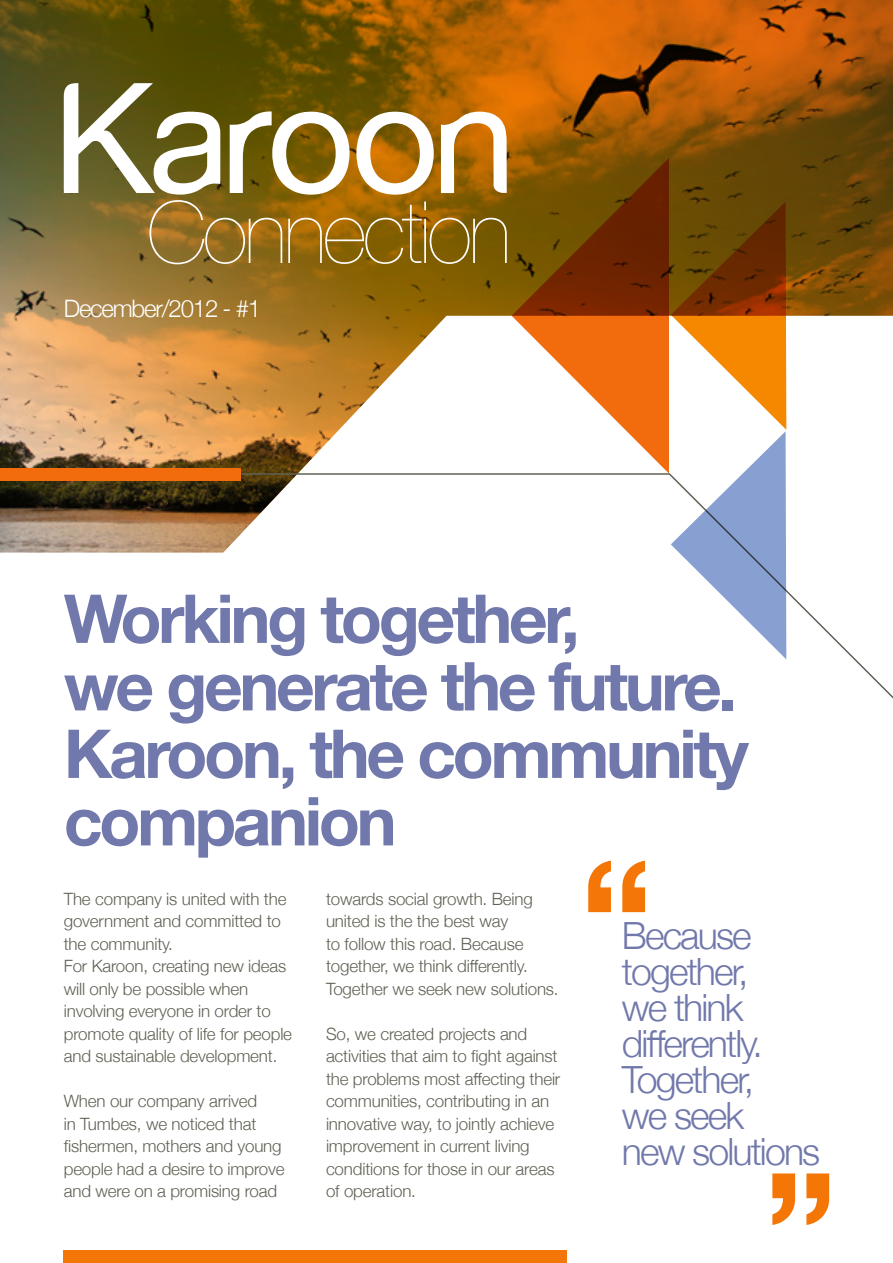
<style>
.page{position:relative;width:893px;height:1263px;background:#fff}
.page>*{position:absolute;margin:0;border:0;box-sizing:border-box;transform-origin:0 0}
.t1{font:700 67.5px/67.5px "Helvetica Neue";letter-spacing:-.05em;color:#7178ab}
.t2{font:300 37.5px/36px "Helvetica Neue";letter-spacing:-.05em;color:#7178ab}
.t3{font:300 24px "Helvetica Neue";letter-spacing:-.05em;color:#fff}
.t4{font:300 16.95px/22.5px "Helvetica Neue";letter-spacing:-.01em;color:#606154}
</style>
<div class="page">
<img style="left:0;top:0;width:893px;height:472px">
<svg style="left:0;top:472px;width:893px;height:227px"></svg>
<div style="left:0;top:468px;width:241px;height:12px;background:#f26c0d"></div>
<svg style="left:512px;top:158px;width:157px;height:316px"></svg>
<svg style="left:671px;top:202px;width:115px;height:457px"></svg>
<svg style="left:588px;top:861px;width:57px;height:51px"></svg>
<svg style="left:772px;top:1173px;width:57px;height:52px"></svg>
<div style="left:64px;top:1250px;width:503px;height:13px;background:#f47606"></div>
<svg style="left:64px;top:83px;width:443px;height:189px"></svg>
<h3 class="t3" style="left:64px;top:289px;width:199px">December/2012 - #1</h3>
<h1 class="t1" style="left:64px;top:587px;width:686px">Working together,<br>we generate the future.<br>Karoon, the community companion</h1>
<p class="t4" style="left:64px;top:886px;width:230px">The company is united with the government and committed to the community.<br>For Karoon, creating new ideas will only be possible when involving everyone in order to promote quality of life for people and sustainable development.</p>
<p class="t4" style="left:64px;top:1089px;width:222px">When our company arrived<br>in Tumbes, we noticed that fishermen, mothers and young people had a desire to improve and were on a promising road</p>
<p class="t4" style="left:326px;top:886px;width:234px">towards social growth. Being united is the the best way<br>to follow this road. Because together, we think differently.<br>Together we seek new solutions.</p>
<p class="t4" style="left:326px;top:1021px;width:236px">So, we created projects and activities that aim to fight against the problems most affecting their communities, contributing in an innovative way, to jointly achieve improvement in current living conditions for those in our areas of operation.</p>
<h2 class="t2" style="left:622px;top:915px;width:200px">Because together,<br>we think differently.<br>Together,<br>we seek<br>new solutions</h2>
</div>
